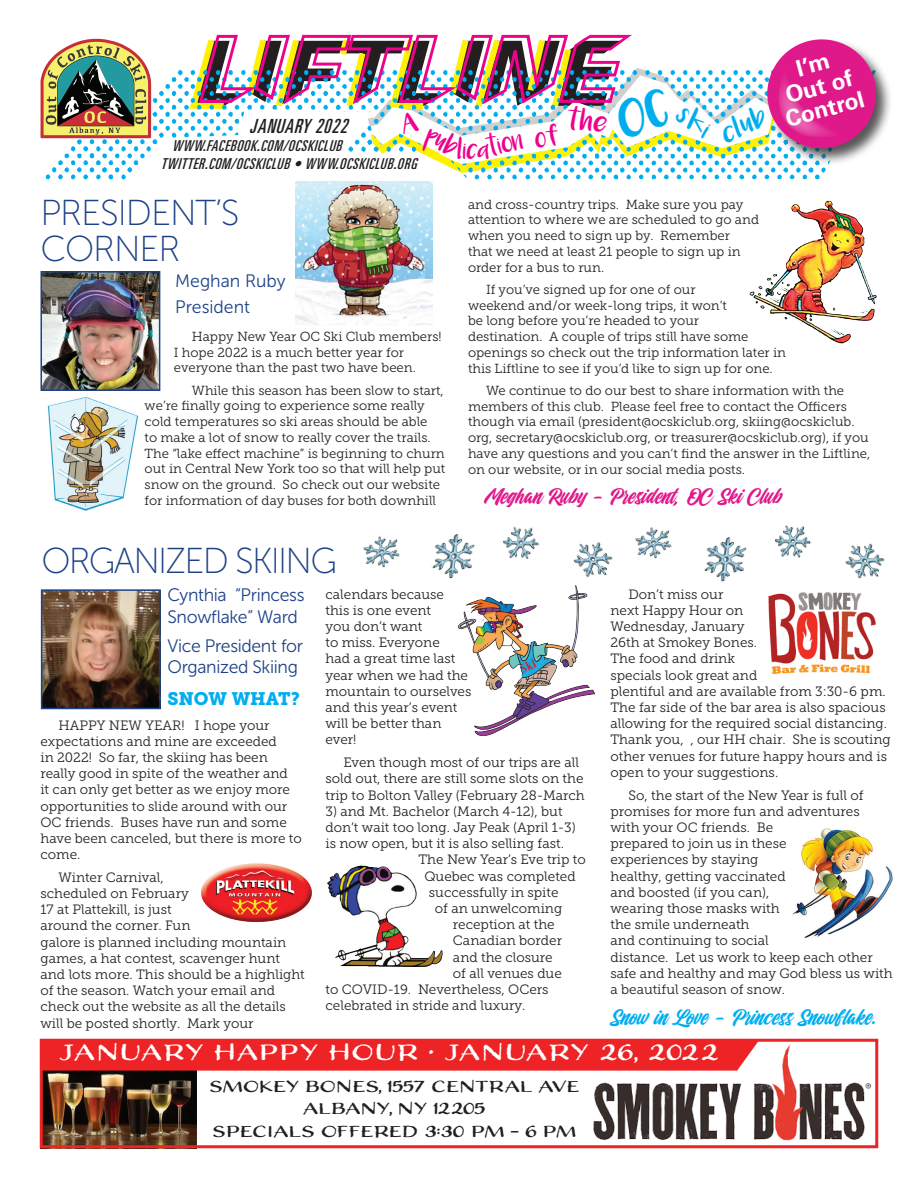
<style>
.page{position:relative;width:918px;height:1188px;background:#fff}
.page>*{position:absolute;margin:0;border:0;box-sizing:border-box;transform-origin:0 0}
.t1{font:36px/36px "Museo Sans 100";letter-spacing:-.045em;color:#1e4288}
.t2{font:700 22.95px/23px "Univers LT Std";color:#fff;text-align:center}
.t3{font:20.85px "Adorn Expanded Sans";letter-spacing:-.04em;color:#fff}
.t4{font:19.5px "Coolkids Personal Use";color:#e0198b}
.t5{font:19.5px "Coolkids Personal Use";color:#00aeef}
.t6{font:italic ultra-condensed 19.5px "Univers LT Std";color:#231f20}
.t7{font:18px/21.6px "Museo Sans 300";letter-spacing:-.02em;color:#1e4288}
.t8{font:18px/26px "Museo Sans 300";color:#1e4288}
.t9{font:18px "Museo Slab 900";letter-spacing:-.005em;color:#00aeef}
.t10{font:15.3px "Luna";color:#00aeef;scale:1.18 1}
.t11{font:italic ultra-condensed 15px/18px "Univers LT Std";color:#231f20}
.t12{font:15px/22.5px "Adorn Expanded Sans";letter-spacing:-.08em;color:#231f20;text-align:center}
.t13{font:15px "Luna";color:#ed028c}
.t14{font:13.5px/16.2px "Museo Slab 300";color:#231f20}
.t15{font:13.2px/15.8px "Museo Slab 300";color:#231f20}
</style>
<div class="page">
<img style="left:40px;top:1071px;width:157px;height:78px">
<img style="left:151px;top:70px;width:669px;height:110px">
<img style="left:41px;top:138px;width:124px;height:42px">
<img style="left:43px;top:274px;width:114px;height:114px">
<div style="left:40px;top:271px;width:120px;height:120px;border:2px solid #1e4288"></div>
<svg style="left:40px;top:39px;width:111px;height:99px"></svg>
<img style="left:431px;top:534px;width:44px;height:46px">
<img style="left:363px;top:536px;width:37px;height:32px">
<img style="left:573px;top:542px;width:41px;height:35px">
<img style="left:502px;top:526px;width:38px;height:33px">
<img style="left:703px;top:537px;width:44px;height:46px">
<img style="left:635px;top:527px;width:37px;height:32px">
<img style="left:845px;top:543px;width:40px;height:36px">
<img style="left:775px;top:525px;width:37px;height:33px">
<img style="left:44px;top:592px;width:114px;height:114px">
<div style="left:41px;top:589px;width:120px;height:120px;border:2px solid #1e4288"></div>
<img style="left:201px;top:863px;width:111px;height:60px">
<img style="left:296px;top:181px;width:137px;height:144px">
<img style="left:48px;top:397px;width:90px;height:113px">
<img style="left:749px;top:200px;width:128px;height:144px">
<img style="left:458px;top:586px;width:137px;height:150px">
<img style="left:327px;top:865px;width:116px;height:102px">
<img style="left:768px;top:592px;width:108px;height:83px">
<img style="left:792px;top:828px;width:101px;height:110px">
<img style="left:593px;top:1044px;width:279px;height:97px">
<div style="left:44px;top:1043px;width:715px;height:28px;background:#ee2325"></div>
<div style="left:40px;top:1039px;width:838px;height:109px;border:3px solid #ee2325"></div>
<div style="left:765px;top:37px;width:128px;height:128px;background:#231f20;opacity:.75"></div>
<svg style="left:186px;top:34px;width:696px;height:139px"></svg>
<h3 class="t6" style="left:250px;top:115px;width:105px">JANUARY2022</h3>
<p class="t11" style="left:161px;top:136px;width:262px;text-indent:11px">WWW.FACEBOOK.COM/OCSKICLUB<br>TWITTER.COM/OCSKICLUB• WWW.OCSKICLUB.ORG</p>
<h1 class="t1" style="left:40px;top:195px;width:201px">PRESIDENT’S<br>CORNER</h1>
<h3 class="t8" style="left:175px;top:268px;width:112px">Meghan Ruby<br>President</h3>
<p class="t15" style="left:174px;top:329px;width:269px;text-indent:18px">Happy New Year OC Ski Club members!<br>I hope 2022 is a much better year for everyone than the past two have been.</p>
<p class="t15" style="left:145px;top:382px;width:302px;text-indent:47px">While this season has been slow to start, we’re finally going to experience some really cold temperatures so ski areas should be able<br>to make a lot of snow to really cover the trails.<br>The “lake effect machine” is beginning to churn out in Central New York too so that will help put snow on the ground. So check out our website for information of day buses for both downhill</p>
<p class="t13" style="left:486px;top:143px;width:38px;rotate:-12deg">tion</p>
<p class="t13" style="left:457px;top:145px;width:37px">lica</p>
<p class="t10" style="left:720px;top:131px;width:41px;rotate:-24deg">club</p>
<h2 class="t2" style="left:771px;top:64px;width:82px;rotate:-15deg">I’m<br>Out of<br>Control</h2>
<p class="t15" style="left:468px;top:196px;width:293px">and cross-country trips. Make sure you pay attention to where we are scheduled to go and when you need to sign up by. Remember<br>that we need at least 21 people to sign up in order for a bus to run.</p>
<p class="t15" style="left:468px;top:281px;width:320px;text-indent:18px">If you’ve signed up for one of our<br>weekend and/or week-long trips, it won’t<br>be long before you’re headed to your<br>destination. A couple of trips still have some openings so check out the trip information later in this Liftline to see if you’d like to sign up for one.</p>
<p class="t15" style="left:468px;top:382px;width:404px;text-indent:18px">We continue to do our best to share information with the members of this club. Please feel free to contact the Officers though via email (president@ocskiclub.org, skiing@ocskiclub. org, secretary@ocskiclub.org, or treasurer@ocskiclub.org), if you have any questions and you can’t find the answer in the Liftline, on our website, or in our social media posts.</p>
<h3 class="t4" style="left:486px;top:488px;width:297px">Meghan Ruby - President, OC Ski Club</h3>
<h1 class="t1" style="left:41px;top:543px;width:297px">ORGANIZED SKIING</h1>
<h3 class="t7" style="left:168px;top:584px;width:139px">Cynthia “Princess<br>Snowflake” Ward</h3>
<h3 class="t7" style="left:168px;top:635px;width:137px">Vice President for<br>Organized Skiing</h3>
<h3 class="t9" style="left:168px;top:688px;width:134px">SNOW WHAT?</h3>
<p class="t14" style="left:40px;top:717px;width:263px;text-indent:18px">HAPPY NEW YEAR! I hope your expectations and mine are exceeded<br>in 2022! So far, the skiing has been really good in spite of the weather and<br>it can only get better as we enjoy more opportunities to slide around with our<br>OC friends. Buses have run and some have been canceled, but there is more to come.</p>
<p class="t14" style="left:40px;top:869px;width:266px;text-indent:18px">Winter Carnival,<br>scheduled on February<br>17 at Plattekill, is just<br>around the corner. Fun<br>galore is planned including mountain games, a hat contest, scavenger hunt and lots more. This should be a highlight of the season. Watch your email and check out the website as all the details will be posted shortly. Mark your</p>
<p class="t14" style="left:325px;top:586px;width:147px">calendars because this is one event<br>you don’t want<br>to miss. Everyone<br>had a great time last year when we had the mountain to ourselves and this year’s event will be better than ever!</p>
<p class="t14" style="left:325px;top:754px;width:261px;text-indent:18px">Even though most of our trips are all sold out, there are still some slots on the trip to Bolton Valley (February 28-March</p>
<p class="t14" style="left:325px;top:803px;width:239px">3) and Mt. Bachelor (March 4-12), but</p>
<p class="t14" style="left:325px;top:819px;width:252px">don’t wait too long. Jay Peak (April 1-3)</p>
<p class="t14" style="left:325px;top:835px;width:240px">is now open, but it is also selling fast.</p>
<p class="t14" style="left:418px;top:852px;width:169px">The New Year’s Eve trip to</p>
<p class="t14" style="left:424px;top:868px;width:153px">Quebec was completed</p>
<p class="t14" style="left:429px;top:884px;width:131px">successfully in spite</p>
<p class="t14" style="left:435px;top:900px;width:129px">of an unwelcoming</p>
<p class="t14" style="left:453px;top:916px;width:103px">reception at the</p>
<p class="t14" style="left:453px;top:933px;width:111px">Canadian border</p>
<p class="t14" style="left:453px;top:949px;width:101px">and the closure</p>
<p class="t14" style="left:453px;top:965px;width:110px">of all venues due</p>
<p class="t14" style="left:325px;top:981px;width:225px">to COVID-19. Nevertheless, OCers</p>
<p class="t14" style="left:325px;top:997px;width:201px">celebrated in stride and luxury.</p>
<p class="t14" style="left:610px;top:586px;width:282px;text-indent:18px">Don’t miss our<br>next Happy Hour on<br>Wednesday, January<br>26th at Smokey Bones.<br>The food and drink<br>specials look great and<br>plentiful and are available from 3:30-6 pm.<br>The far side of the bar area is also spacious allowing for the required social distancing.<br>Thank you, , our HH chair. She is scouting other venues for future happy hours and is open to your suggestions.</p>
<p class="t14" style="left:610px;top:787px;width:284px;text-indent:18px">So, the start of the New Year is full of promises for more fun and adventures<br>with your OC friends. Be<br>prepared to join us in these<br>experiences by staying<br>healthy, getting vaccinated<br>and boosted (if you can),<br>wearing those masks with<br>the smile underneath<br>and continuing to social<br>distance. Let us work to keep each other safe and healthy and may God bless us with a beautiful season of snow.</p>
<h3 class="t5" style="left:610px;top:1008px;width:268px">Snow in Love - Princess Snowflake.</h3>
<h3 class="t3" style="left:59px;top:1039px;width:663px">JANUARY HAPPY HOUR • JANUARY 26, 2022</h3>
<p class="t12" style="left:209px;top:1075px;width:373px">SMOKEY BONES, 1557 CENTRAL AVE<br>ALBANY, NY 12205<br>SPECIALS OFFERED 3:30 PM – 6 PM</p>
</div>
